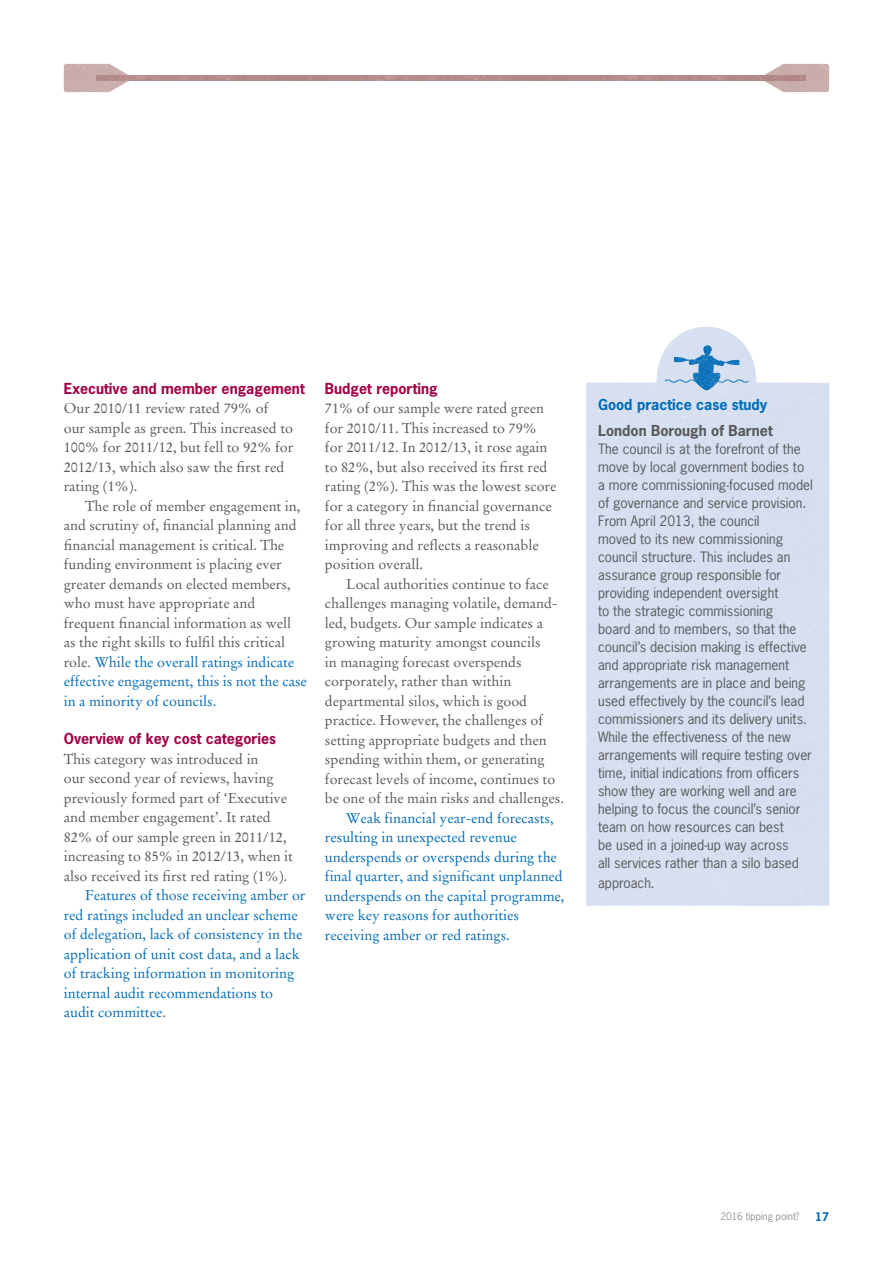
<style>
.page{position:relative;width:893px;height:1263px;background:#fff}
.page>*{position:absolute;margin:0;border:0;box-sizing:border-box;transform-origin:0 0}
.t1{font:14.25px/19.5px "Stempel Garamond LT Std";color:#57585a}
.t2{font:14.25px/19.5px "Stempel Garamond LT Std";color:#006bb6}
.t3{font:700 14.25px "News Gothic Std";color:#a30146}
.t4{font:700 14.25px "News Gothic Std";color:#006bb6}
.t5{font:700 14.25px "News Gothic Std";color:#57585a}
.t6{font:13.5px/18px "News Gothic Std";color:#57585a}
.t7{font:700 11.25px "News Gothic Std";color:#006bb6}
.t8{font:9.75px "News Gothic Std";color:#919295}
.s1{color:#006bb6}
.s2{color:#57585a}
.s3{font-family:"Stempel Garamond LT Std";font-size:14.25px}
</style>
<div class="page">
<img style="left:63px;top:63px;width:767px;height:843px">
<p class="t3" style="left:64px;top:379px;width:242px">Executive and member engagement</p>
<p class="t1" style="left:64px;top:399px;width:231px">Our 2010/11 review rated 79% of<br>our sample as green. This increased to<br>100% for 2011/12, but fell to 92% for<br>2012/13, which also saw the first red rating (1%).</p>
<p class="t1" style="left:64px;top:496px;width:245px;text-indent:21px">The role of member engagement in, and scrutiny of, financial planning and financial management is critical. The funding environment is placing ever greater demands on elected members, who must have appropriate and frequent financial information as well<br>as the right skills to fulfil this critical role. <span class="s1">While the overall ratings indicate effective engagement, this is not the case in a minority of councils.</span></p>
<p class="t3" style="left:64px;top:729px;width:214px">Overview of key cost categories</p>
<p class="t1" style="left:64px;top:749px;width:231px">This category was introduced in<br>our second year of reviews, having previously formed part of ‘Executive and member engagement’. It rated 82% of our sample green in 2011/12, increasing to 85% in 2012/13, when it also received its first red rating (1%).</p>
<p class="t2" style="left:64px;top:885px;width:243px;text-indent:21px">Features of those receiving amber or red ratings included an unclear scheme of delegation, lack of consistency in the application of unit cost data, and a lack of tracking information in monitoring internal audit recommendations to audit committee<span class="s2">.</span></p>
<p class="t3" style="left:325px;top:379px;width:114px">Budget reporting</p>
<p class="t1" style="left:325px;top:399px;width:233px">71% of our sample were rated green for 2010/11. This increased to 79% for 2011/12. In 2012/13, it rose again to 82%, but also received its first red rating (2%). This was the lowest score for a category in financial governance for all three years, but the trend is improving and reflects a reasonable position overall.</p>
<p class="t1" style="left:325px;top:574px;width:241px;text-indent:21px">Local authorities continue to face challenges managing volatile, demand&shy;led, budgets. Our sample indicates a growing maturity amongst councils<br>in managing forecast overspends corporately, rather than within departmental silos, which is good practice. However, the challenges of setting appropriate budgets and then spending within them, or generating forecast levels of income, continues to be one of the main risks and challenges.</p>
<p class="t2" style="left:325px;top:808px;width:241px;text-indent:21px">Weak financial year-end forecasts, resulting in unexpected revenue underspends or overspends during the final quarter, and significant unplanned underspends on the capital programme, were key reasons for authorities receiving amber or red ratings.</p>
<p class="t4" style="left:598px;top:396px;width:171px">Good practice case study</p>
<p class="t5" style="left:598px;top:421px;width:176px">London Borough of Barnet</p>
<p class="t6" style="left:598px;top:440px;width:216px">The council is at the forefront of the move by local government bodies to a more commissioning-focused model of governance and service provision.<br>From April 2013, the council<br>moved to its new commissioning council structure. This includes an assurance group responsible for providing independent oversight<br>to the strategic commissioning<br>board and to members, so that the council’s decision making is effective and appropriate risk management arrangements are in place and being used effectively by the council’s lead commissioners and its delivery units.<br>While the effectiveness of the new arrangements will require testing over time, initial indications from officers show they are working well and are helping to focus the council’s senior team on how resources can best<br>be used in a joined-up way across<br>all services rather than a silo based</p>
<p class="t6" style="left:598px;top:874px;width:58px">approach<span class="s3">.</span></p>
<p class="t8" style="left:720px;top:1209px;width:80px">2016 tipping point?</p>
<p class="t7" style="left:815px;top:1209px;width:15px">17</p>
</div>
